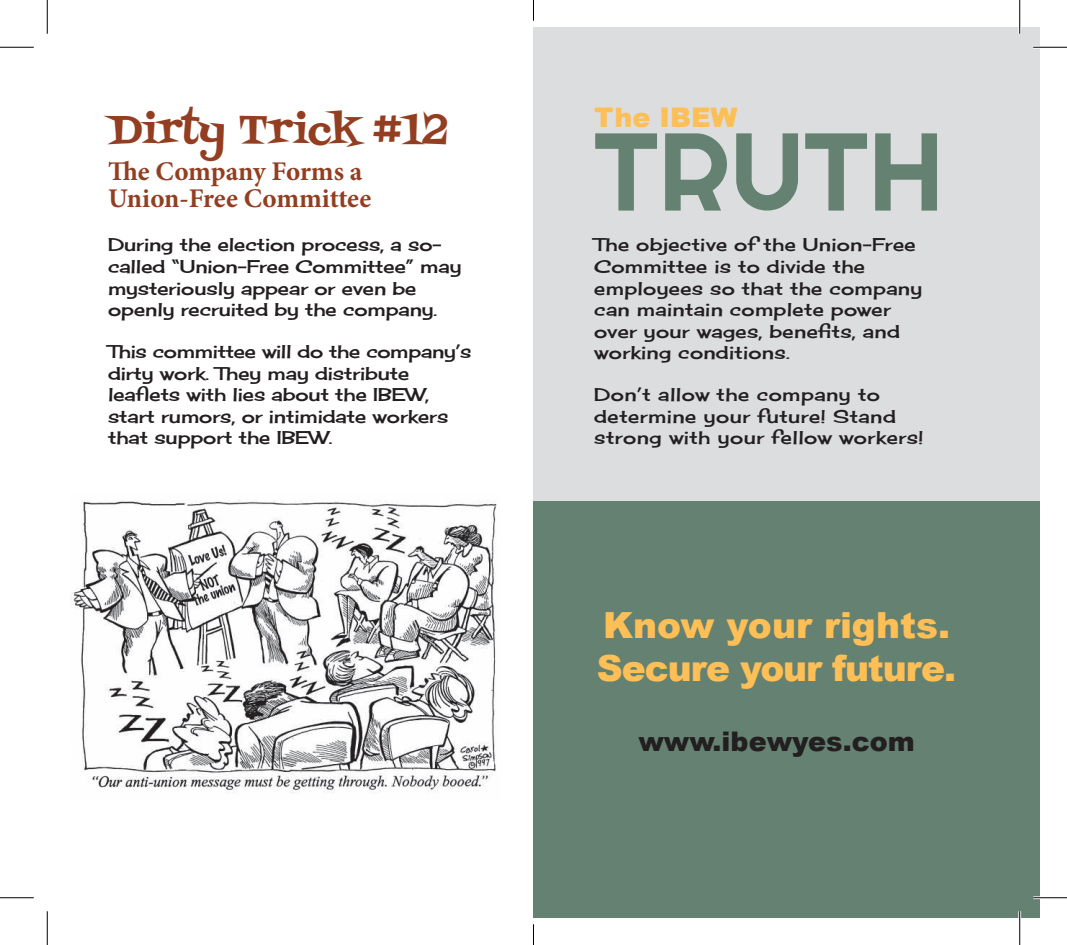
<style>
.page{position:relative;width:1067px;height:945px;background:#fff}
.page>*{position:absolute;margin:0;border:0;box-sizing:border-box;transform-origin:0 0}
.t1{font:110.25px "Righteous";color:#648171}
.t2{font:40.5px "Fontdiner Swanky";color:#933e21}
.t3{font:900 36px/43.2px "Arial";letter-spacing:-.015em;color:#fdbf56}
.t4{font:700 27px/27px "Minion Pro";letter-spacing:-.005em;color:#933e21}
.t5{font:900 27px "Arial";color:#231f20}
.t6{font:900 27px "Arial";color:#fdbf56}
.t7{font:18px/21.6px "Cherry Cream Soda";color:#231f20}
.t8{font:18px/21.6px "Cherry Cream Soda";letter-spacing:.02em;color:#231f20}
.t9{font:18px/21.6px "Cherry Cream Soda";letter-spacing:.03em;color:#231f20}
</style>
<div class="page">
<div style="left:533px;top:27px;width:507px;height:891px;background:#dcdddf"></div>
<img style="left:70px;top:499px;width:427px;height:294px">
<div style="left:533px;top:502px;width:507px;height:416px;background:#648171"></div>
<hr style="left:1033px;top:46px;width:33px;height:3px;background:#fff">
<hr style="left:1033px;top:896px;width:33px;height:3px;background:#fff">
<hr style="left:1018px;top:0;width:3px;height:34px;background:#fff">
<hr style="left:1018px;top:911px;width:3px;height:34px;background:#fff">
<hr style="left:0;top:47px;width:34px;height:1px;background:#000">
<hr style="left:1033px;top:47px;width:33px;height:1px;background:#000">
<hr style="left:0;top:897px;width:34px;height:1px;background:#000">
<hr style="left:1033px;top:897px;width:33px;height:1px;background:#000">
<hr style="left:47px;top:0;width:1px;height:34px;background:#000">
<hr style="left:47px;top:911px;width:1px;height:34px;background:#000">
<hr style="left:1019px;top:0;width:1px;height:34px;background:#000">
<hr style="left:1019px;top:911px;width:1px;height:34px;background:#000">
<svg style="left:533px;top:0;width:1px;height:20px"></svg>
<svg style="left:533px;top:925px;width:1px;height:20px"></svg>
<h2 class="t2" style="left:108px;top:101px;width:342px">Dirty Trick #12</h2>
<h3 class="t4" style="left:108px;top:157px;width:265px">The Company Forms a<br>Union-Free Committee</h3>
<p class="t7" style="left:108px;top:234px;width:355px">During the election process, a so&shy;called “Union-Free Committee” may mysteriously appear or even be openly recruited by the company.</p>
<p class="t7" style="left:108px;top:341px;width:365px">This committee will do the company’s dirty work. They may distribute leaflets with lies about the IBEW, start rumors, or intimidate workers that support the IBEW.</p>
<h3 class="t6" style="left:594px;top:98px;width:145px">The IBEW</h3>
<h1 class="t1" style="left:594px;top:102px;width:351px">truth</h1>
<p class="t8" style="left:594px;top:234px;width:329px">The objective of the Union-Free<br>Committee is to divide the employees so that the company can maintain complete power over your wages, benefits, and working conditions.</p>
<p class="t9" style="left:594px;top:384px;width:330px">Don’t allow the company to determine your future! Stand strong with your fellow workers!</p>
<h3 class="t3" style="left:597px;top:602px;width:361px">Know your rights.<br>Secure your future.</h3>
<h3 class="t5" style="left:638px;top:722px;width:278px">www.ibewyes.com</h3>
</div>
